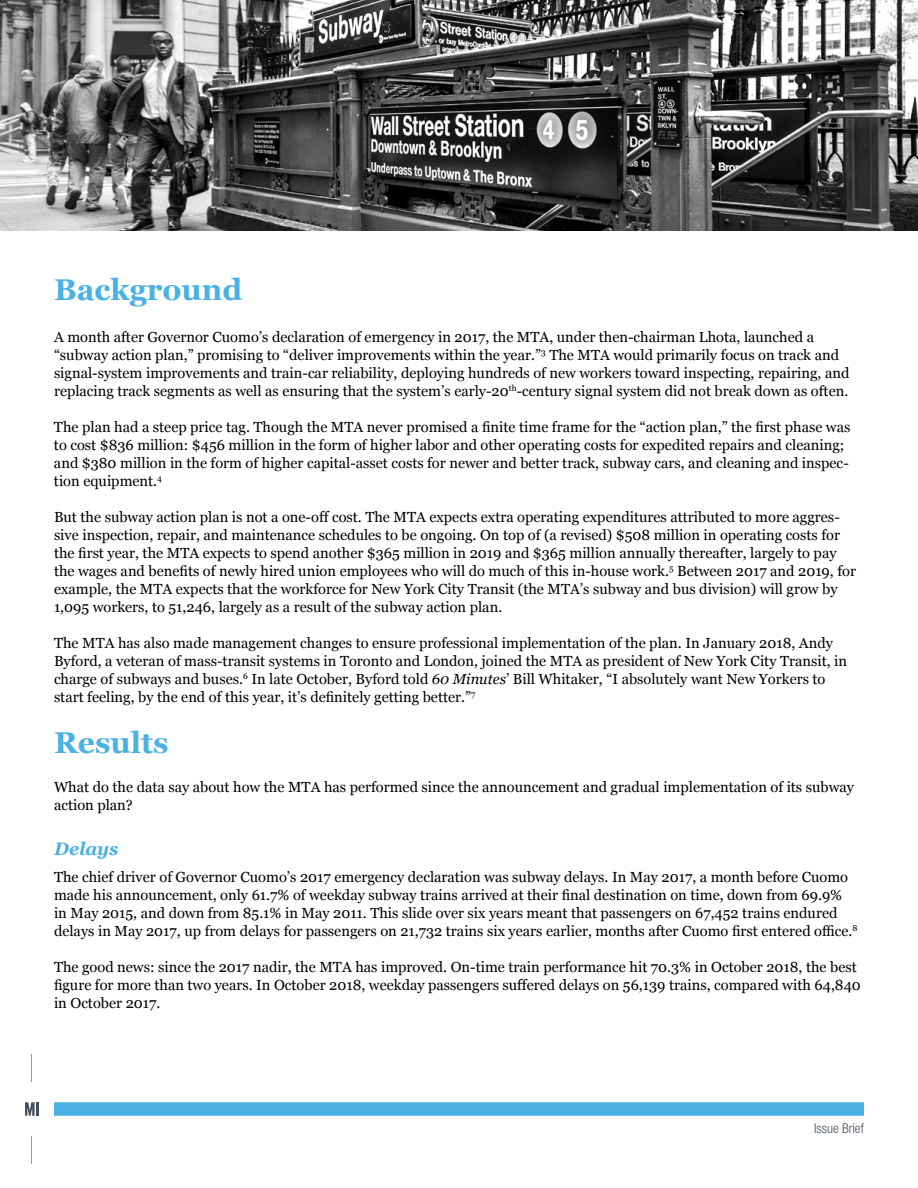
<style>
.page{position:relative;width:918px;height:1188px;background:#fff}
.page>*{position:absolute;margin:0;border:0;box-sizing:border-box;transform-origin:0 0}
.t1{font:700 30px "Georgia";color:#4ab1e4}
.t2{font:italic 700 18px "Georgia";color:#4ab1e4}
.t3{font:14.7px/18px "Georgia";color:#000}
.t4{font:300 condensed 13.5px "Helvetica Neue LT Pro";color:#45505f}
.s1{font-style:italic}
</style>
<div class="page">
<div style="left:54px;top:1102px;width:810px;height:14px;background:#4ab1e4"></div>
<svg style="left:31px;top:1054px;width:1px;height:28px"></svg>
<svg style="left:31px;top:1136px;width:1px;height:28px"></svg>
<svg style="left:25px;top:1102px;width:10px;height:14px"></svg>
<hr style="left:36px;top:1102px;width:3px;height:14px;background:#45505f">
<img style="left:0;top:0;width:918px;height:230px">
<h1 class="t1" style="left:54px;top:267px;width:190px">Background</h1>
<p class="t3" style="left:54px;top:327px;width:797px">A month after Governor Cuomo’s declaration of emergency in 2017, the MTA, under then-chairman Lhota, launched a “subway action plan,” promising to “deliver improvements within the year.”<sup>3</sup> The MTA would primarily focus on track and signal-system improvements and train-car reliability, deploying hundreds of new workers toward inspecting, repairing, and replacing track segments as well as ensuring that the system’s early-20<sup>th</sup>-century signal system did not break down as often.</p>
<p class="t3" style="left:54px;top:417px;width:798px">The plan had a steep price tag. Though the MTA never promised a finite time frame for the “action plan,” the first phase was to cost $836 million: $456 million in the form of higher labor and other operating costs for expedited repairs and cleaning; and $380 million in the form of higher capital-asset costs for newer and better track, subway cars, and cleaning and inspec&shy;tion equipment.<sup>4</sup></p>
<p class="t3" style="left:54px;top:507px;width:804px">But the subway action plan is not a one-off cost. The MTA expects extra operating expenditures attributed to more aggres&shy;sive inspection, repair, and maintenance schedules to be ongoing. On top of (a revised) $508 million in operating costs for the first year, the MTA expects to spend another $365 million in 2019 and $365 million annually thereafter, largely to pay the wages and benefits of newly hired union employees who will do much of this in-house work.<sup>5</sup> Between 2017 and 2019, for example, the MTA expects that the workforce for New York City Transit (the MTA’s subway and bus division) will grow by 1,095 workers, to 51,246, largely as a result of the subway action plan.</p>
<p class="t3" style="left:54px;top:633px;width:795px">The MTA has also made management changes to ensure professional implementation of the plan. In January 2018, Andy Byford, a veteran of mass-transit systems in Toronto and London, joined the MTA as president of New York City Transit, in charge of subways and buses.<sup>6</sup> In late October, Byford told <span class="s1">60 Minutes</span>’ Bill Whitaker, “I absolutely want New Yorkers to start feeling, by the end of this year, it’s definitely getting better.”<sup>7</sup></p>
<h1 class="t1" style="left:54px;top:720px;width:116px">Results</h1>
<p class="t3" style="left:54px;top:777px;width:802px">What do the data say about how the MTA has performed since the announcement and gradual implementation of its subway action plan?</p>
<p class="t2" style="left:54px;top:835px;width:66px">Delays</p>
<p class="t3" style="left:54px;top:867px;width:805px">The chief driver of Governor Cuomo’s 2017 emergency declaration was subway delays. In May 2017, a month before Cuomo made his announcement, only 61.7% of weekday subway trains arrived at their final destination on time, down from 69.9% in May 2015, and down from 85.1% in May 2011. This slide over six years meant that passengers on 67,452 trains endured delays in May 2017, up from delays for passengers on 21,732 trains six years earlier, months after Cuomo first entered office.<sup>8</sup></p>
<p class="t3" style="left:54px;top:957px;width:808px">The good news: since the 2017 nadir, the MTA has improved. On-time train performance hit 70.3% in October 2018, the best figure for more than two years. In October 2018, weekday passengers suffered delays on 56,139 trains, compared with 64,840 in October 2017.</p>
<p class="t4" style="left:814px;top:1120px;width:51px">Issue Brief</p>
</div>
